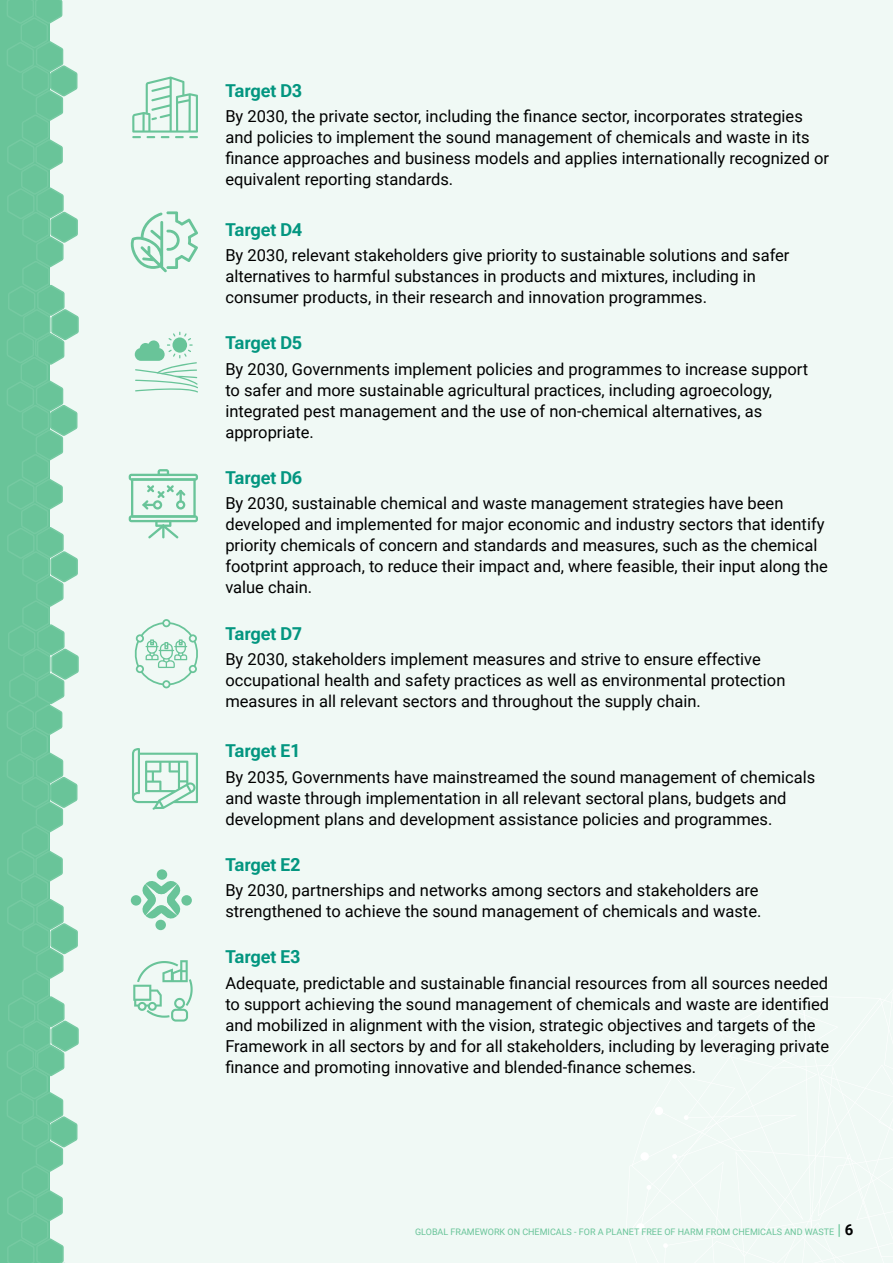
<style>
.page{position:relative;width:893px;height:1263px;background:#f0f9f5}
.page>*{position:absolute;margin:0;border:0;box-sizing:border-box;transform-origin:0 0}
.t1{font:18px "Roboto Flex";letter-spacing:-.01em;color:#039680}
.t2{font:16.5px/21px "Roboto";color:#000}
.t3{font:9px "Roboto";color:#69c499}
.s1{font-size:15px}
.s2{font-weight:700;font-size:15px;color:#000}
</style>
<div class="page">
<div style="left:640px;top:1152px;width:9px;height:8px;background:#fff;border-radius:50%"></div>
<div style="left:636px;top:1223px;width:9px;height:8px;background:#fff;border-radius:50%"></div>
<div style="left:682px;top:1061px;width:8px;height:8px;background:#fff;border-radius:50%"></div>
<div style="left:655px;top:1107px;width:8px;height:8px;background:#fff;border-radius:50%"></div>
<svg style="left:132px;top:77px;width:66px;height:61px"></svg>
<svg style="left:130px;top:211px;width:68px;height:61px"></svg>
<svg style="left:135px;top:332px;width:63px;height:60px"></svg>
<svg style="left:129px;top:469px;width:69px;height:69px"></svg>
<svg style="left:132px;top:748px;width:66px;height:62px"></svg>
<svg style="left:131px;top:869px;width:61px;height:61px"></svg>
<svg style="left:133px;top:960px;width:60px;height:61px"></svg>
<div style="left:0;top:0;width:49px;height:1263px;background:#69c499"></div>
<svg style="left:7px;top:0;width:72px;height:1263px"></svg>
<svg style="left:134px;top:619px;width:64px;height:69px"></svg>
<p class="t1" style="left:225px;top:76px;width:78px">Target D3</p>
<p class="t2" style="left:225px;top:105px;width:605px">By 2030, the private sector, including the finance sector, incorporates strategies and policies to implement the sound management of chemicals and waste in its finance approaches and business models and applies internationally recognized or equivalent reporting standards.</p>
<p class="t1" style="left:225px;top:214px;width:78px">Target D4</p>
<p class="t2" style="left:225px;top:244px;width:566px">By 2030, relevant stakeholders give priority to sustainable solutions and safer alternatives to harmful substances in products and mixtures, including in consumer products, in their research and innovation programmes.</p>
<p class="t1" style="left:225px;top:328px;width:78px">Target D5</p>
<p class="t2" style="left:225px;top:358px;width:584px">By 2030, Governments implement policies and programmes to increase support to safer and more sustainable agricultural practices, including agroecology, integrated pest management and the use of non-chemical alternatives, as appropriate.</p>
<p class="t1" style="left:225px;top:462px;width:78px">Target D6</p>
<p class="t2" style="left:225px;top:492px;width:604px">By 2030, sustainable chemical and waste management strategies have been developed and implemented for major economic and industry sectors that identify priority chemicals of concern and standards and measures, such as the chemical footprint approach, to reduce their impact and, where feasible, their input along the value chain.</p>
<p class="t1" style="left:225px;top:618px;width:78px">Target D7</p>
<p class="t2" style="left:225px;top:648px;width:562px">By 2030, stakeholders implement measures and strive to ensure effective occupational health and safety practices as well as environmental protection measures in all relevant sectors and throughout the supply chain.</p>
<p class="t1" style="left:225px;top:736px;width:76px">Target E1</p>
<p class="t2" style="left:225px;top:765px;width:591px">By 2035, Governments have mainstreamed the sound management of chemicals and waste through implementation in all relevant sectoral plans, budgets and development plans and development assistance policies and programmes.</p>
<p class="t1" style="left:225px;top:849px;width:76px">Target E2</p>
<p class="t2" style="left:225px;top:879px;width:538px">By 2030, partnerships and networks among sectors and stakeholders are strengthened to achieve the sound management of chemicals and waste.</p>
<p class="t1" style="left:225px;top:942px;width:76px">Target E3</p>
<p class="t2" style="left:225px;top:971px;width:605px">Adequate, predictable and sustainable financial resources from all sources needed to support achieving the sound management of chemicals and waste are identified and mobilized in alignment with the vision, strategic objectives and targets of the Framework in all sectors by and for all stakeholders, including by leveraging private finance and promoting innovative and blended-finance schemes.</p>
<p class="t3" style="left:391px;top:1226px;width:440px">GLOBAL FR MEWORK ON CHEMICALS - FOR A PLANET FR E OF HARM FROM CHEMICALS AND WASTE <span class="s1">|</span> <span class="s2">6</span></p>
<p class="t3" style="left:415px;top:1226px;width:440px">GLOBAL FRAMEWORK ON CHEMICALS - FOR A PLANET FREE OF HARM FROM CHEMICALS AND WASTE <span class="s1">|</span> <span class="s2">6</span></p>
</div>
